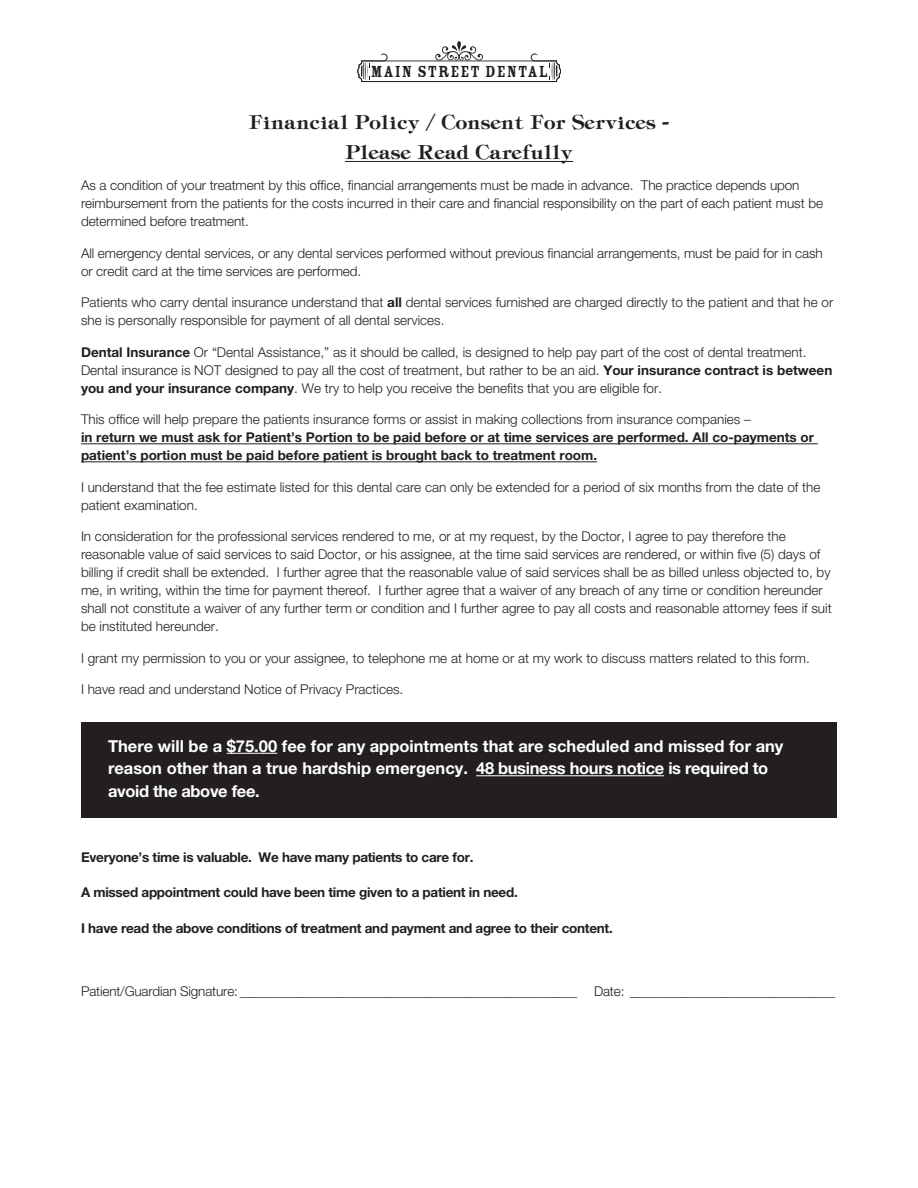
<style>
.page{position:relative;width:918px;height:1188px;background:#fff}
.page>*{position:absolute;margin:0;border:0;box-sizing:border-box;transform-origin:0 0}
.t1{font:18px/30.3px "Tiffany Demi";letter-spacing:-.04em;color:#231f20;text-align:center}
.t2{font:17.55px "Rosewood Std Fill";letter-spacing:.05em;color:#231f20}
.t3{font:700 16.5px/22.5px "Helvetica Neue";color:#fff}
.t4{font:300 13.5px/18px "Helvetica Neue";color:#231f20}
.t5{font:700 13.5px "Helvetica Neue";letter-spacing:-.02em;color:#231f20}
.t6{font:700 13.5px/18px "Helvetica Neue";color:#231f20}
.s1{font-weight:700}
</style>
<div class="page">
<div style="left:81px;top:722px;width:756px;height:95px;background:#231f20"></div>
<svg style="left:357px;top:41px;width:204px;height:41px"></svg>
<hr style="left:345px;top:161px;width:228px;height:1px;background:#231f20">
<hr style="left:81px;top:443px;width:737px;height:1px;background:#231f20">
<hr style="left:81px;top:461px;width:516px;height:1px;background:#231f20">
<hr style="left:227px;top:753px;width:50px;height:1px;background:#fff">
<hr style="left:476px;top:775px;width:188px;height:1px;background:#fff">
<p class="t2" style="left:371px;top:61px;width:179px">MAIN STREET DENTAL</p>
<h1 class="t1" style="left:248px;top:109px;width:423px">Financial Policy / Consent For Services -<br>Please Read Carefully</h1>
<p class="t4" style="left:81px;top:178px;width:744px">As a condition of your treatment by this office, financial arrangements must be made in advance. The practice depends upon reimbursement from the patients for the costs incurred in their care and financial responsibility on the part of each patient must be determined before treatment.</p>
<p class="t4" style="left:81px;top:245px;width:743px">All emergency dental services, or any dental services performed without previous financial arrangements, must be paid for in cash or credit card at the time services are performed.</p>
<p class="t4" style="left:81px;top:295px;width:754px">Patients who carry dental insurance understand that <span class="s1">all</span> dental services furnished are charged directly to the patient and that he or she is personally responsible for payment of all dental services.</p>
<p class="t4" style="left:81px;top:344px;width:753px"><span class="s1">Dental Insurance</span> Or “Dental Assistance,” as it should be called, is designed to help pay part of the cost of dental treatment.<br>Dental insurance is NOT designed to pay all the cost of treatment, but rather to be an aid. <span class="s1">Your insurance contract is between you and your insurance company</span>. We try to help you receive the benefits that you are eligible for.</p>
<p class="t4" style="left:81px;top:412px;width:671px">This office will help prepare the patients insurance forms or assist in making collections from insurance companies –</p>
<p class="t6" style="left:81px;top:430px;width:735px">in return we must ask for Patient’s Portion to be paid before or at time services are performed. All co-payments or patient’s portion must be paid before patient is brought back to treatment room.</p>
<p class="t4" style="left:81px;top:479px;width:741px">I understand that the fee estimate listed for this dental care can only be extended for a period of six months from the date of the patient examination.</p>
<p class="t4" style="left:81px;top:529px;width:752px">In consideration for the professional services rendered to me, or at my request, by the Doctor, I agree to pay therefore the reasonable value of said services to said Doctor, or his assignee, at the time said services are rendered, or within five (5) days of billing if credit shall be extended. I further agree that the reasonable value of said services shall be as billed unless objected to, by me, in writing, within the time for payment thereof. I further agree that a waiver of any breach of any time or condition hereunder shall not constitute a waiver of any further term or condition and I further agree to pay all costs and reasonable attorney fees if suit be instituted hereunder.</p>
<p class="t4" style="left:81px;top:650px;width:730px">I grant my permission to you or your assignee, to telephone me at home or at my work to discuss matters related to this form.</p>
<p class="t4" style="left:81px;top:682px;width:324px">I have read and understand Notice of Privacy Practices.</p>
<p class="t3" style="left:108px;top:736px;width:677px">There will be a $75.00 fee for any appointments that are scheduled and missed for any reason other than a true hardship emergency. 48 business hours notice is required to avoid the above fee.</p>
<p class="t5" style="left:81px;top:852px;width:394px">Everyone’s time is valuable. We have many patients to care for.</p>
<p class="t5" style="left:81px;top:888px;width:438px">A missed appointment could have been time given to a patient in need.</p>
<p class="t5" style="left:81px;top:924px;width:533px">I have read the above conditions of treatment and payment and agree to their content.</p>
<p class="t4" style="left:81px;top:984px;width:756px">Patient/Guardian Signature: ___________________________________________________ Date: _______________________________</p>
</div>
